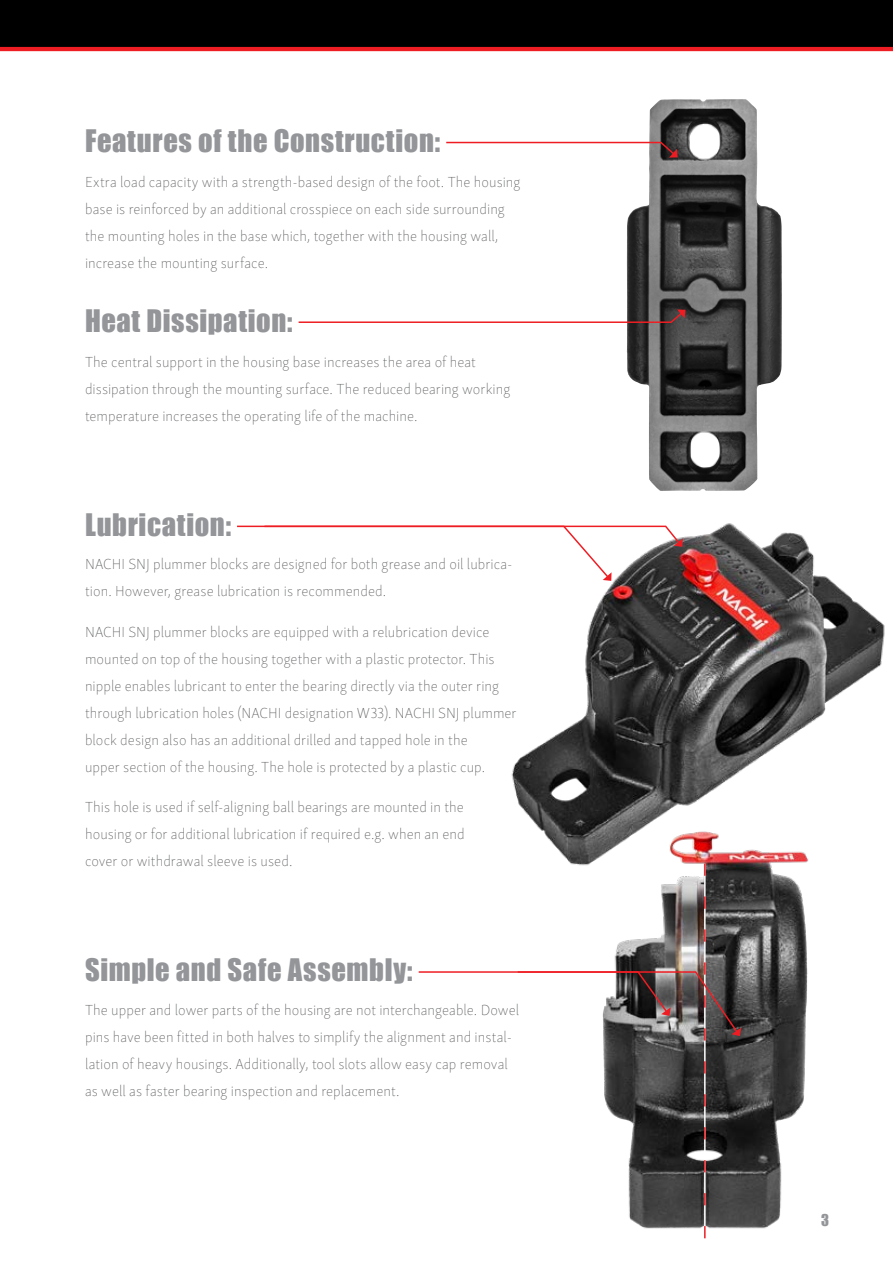
<style>
.page{position:relative;width:893px;height:1263px;background:#fff}
.page>*{position:absolute;margin:0;border:0;box-sizing:border-box;transform-origin:0 0}
.t1{font:28.5px "Impact";letter-spacing:.02em;color:#939598}
.t2{font:100 15px/27px "Skolar Sans Latn";letter-spacing:.005em;color:#57585a}
.t3{font:15px "Impact";color:#939598}
</style>
<div class="page">
<svg style="left:0;top:0;width:893px;height:51px;background:#130202"></svg>
<img style="left:627px;top:99px;width:155px;height:392px">
<img style="left:511px;top:523px;width:374px;height:340px">
<img style="left:589px;top:818px;width:232px;height:421px">
<svg style="left:446px;top:141px;width:232px;height:17px"></svg>
<svg style="left:298px;top:309px;width:388px;height:15px"></svg>
<svg style="left:237px;top:525px;width:446px;height:56px"></svg>
<svg style="left:418px;top:863px;width:323px;height:375px"></svg>
<h1 class="t1" style="left:85px;top:119px;width:357px">Features of the Construction:</h1>
<p class="t2" style="left:85px;top:167px;width:437px">Extra load capacity with a strength-based design of the foot. The housing base is reinforced by an additional crosspiece on each side surrounding the mounting holes in the base which, together with the housing wall, increase the mounting surface.</p>
<h1 class="t1" style="left:85px;top:298px;width:209px">Heat Dissipation:</h1>
<p class="t2" style="left:85px;top:347px;width:427px">The central support in the housing base increases the area of heat dissipation through the mounting surface. The reduced bearing working temperature increases the operating life of the machine.</p>
<h1 class="t1" style="left:85px;top:502px;width:148px">Lubrication:</h1>
<p class="t2" style="left:85px;top:550px;width:429px">NACHI SNJ plummer blocks are designed for both grease and oil lubrica&shy;tion. However, grease lubrication is recommended.</p>
<p class="t2" style="left:85px;top:617px;width:433px">NACHI SNJ plummer blocks are equipped with a relubrication device mounted on top of the housing together with a plastic protector. This nipple enables lubricant to enter the bearing directly via the outer ring through lubrication holes (NACHI designation W33). NACHI SNJ plummer block design also has an additional drilled and tapped hole in the<br>upper section of the housing. The hole is protected by a plastic cup.</p>
<p class="t2" style="left:85px;top:793px;width:381px;text-align:justify">This hole is used if self-aligning ball bearings are mounted in the housing or for additional lubrication if required e.g. when an end cover or withdrawal sleeve is used.</p>
<h1 class="t1" style="left:85px;top:948px;width:329px">Simple and Safe Assembly:</h1>
<p class="t2" style="left:85px;top:995px;width:436px">The upper and lower parts of the housing are not interchangeable. Dowel pins have been fitted in both halves to simplify the alignment and instal&shy;lation of heavy housings. Additionally, tool slots allow easy cap removal as well as faster bearing inspection and replacement.</p>
<p class="t3" style="left:821px;top:1209px;width:9px">3</p>
</div>
